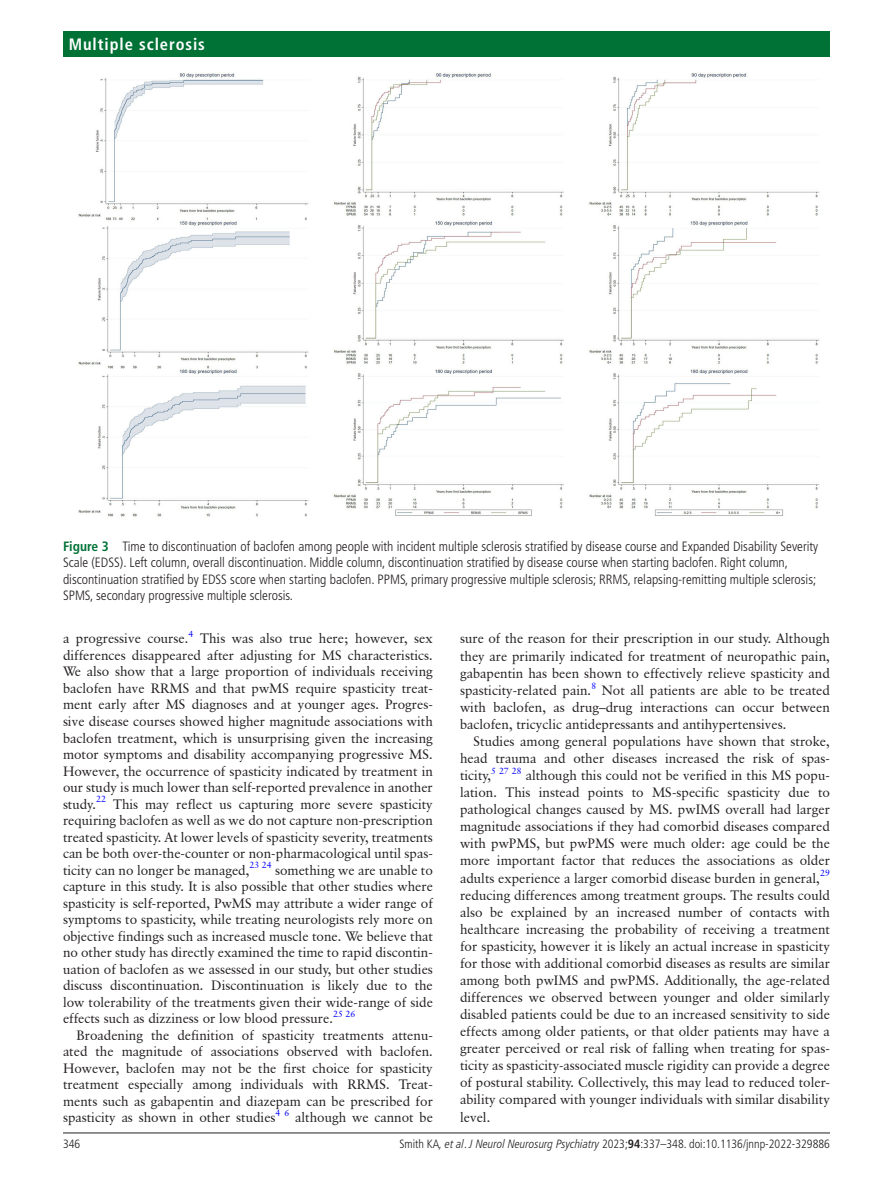
<style>
.page{position:relative;width:893px;height:1191px;background:#fff}
.page>*{position:absolute;margin:0;border:0;box-sizing:border-box;transform-origin:0 0}
.t1{font:700 condensed 16.5px "Frutiger LT Pro";letter-spacing:.055em;color:#fff}
.t2{font:13.5px/16.5px "Classical Garamond BT";color:#231f20;text-align:justify}
.t3{font:300 condensed 13.5px/16.5px "Frutiger LT Pro";color:#231f20}
.t4{font:300 condensed 12px "Frutiger LT Pro";color:#231f20}
.s1{font-weight:700;color:#007236}
.s2{font-style:italic}
.s3{font-weight:700}
</style>
<div class="page">
<hr style="left:63px;top:1132px;width:767px;height:1px;background:#231f20">
<div style="left:63px;top:31px;width:767px;height:25px;background:#007236"></div>
<img style="left:78px;top:72px;width:742px;height:445px">
<p class="t1" style="left:69px;top:34px;width:138px">Multiple sclerosis</p>
<p class="t3" style="left:63px;top:538px;width:757px"><span class="s1">Figure 3</span> Time to discontinuation of baclofen among people with incident multiple sclerosis stratified by disease course and Expanded Disability Severity Scale (EDSS). Left column, overall discontinuation. Middle column, discontinuation stratified by disease course when starting baclofen. Right column, discontinuation stratified by EDSS score when starting baclofen. PPMS, primary progressive multiple sclerosis; RRMS, relapsing-remitting multiple sclerosis; SPMS, secondary progressive multiple sclerosis.</p>
<p class="t2" style="left:63px;top:630px;width:371px">a progressive course.<sup>4</sup> This was also true here; however, sex differences disappeared after adjusting for MS characteristics.<br>We also show that a large proportion of individuals receiving baclofen have RRMS and that pwMS require spasticity treat&shy;ment early after MS diagnoses and at younger ages. Progres&shy;sive disease courses showed higher magnitude associations with baclofen treatment, which is unsurprising given the increasing motor symptoms and disability accompanying progressive MS.<br>However, the occurrence of spasticity indicated by treatment in our study is much lower than self-reported prevalence in another study.<sup>22</sup></p>
<p class="t2" style="left:63px;top:795px;width:371px;text-indent:50px">This may reflect us capturing more severe spasticity requiring baclofen as well as we do not capture non-prescription treated spasticity. At lower levels of spasticity severity, treatments can be both over-the-counter or non-pharmacological until spas&shy;ticity can no longer be managed,<sup>23</sup> <sup>24</sup> something we are unable to capture in this study. It is also possible that other studies where spasticity is self-reported, PwMS may attribute a wider range of symptoms to spasticity, while treating neurologists rely more on objective findings such as increased muscle tone. We believe that no other study has directly examined the time to rapid discontin&shy;uation of baclofen as we assessed in our study, but other studies discuss discontinuation. Discontinuation is likely due to the low tolerability of the treatments given their wide-range of side effects such as dizziness or low blood pressure.<sup>25</sup> <sup>26</sup></p>
<p class="t2" style="left:63px;top:1026px;width:371px;text-indent:14px">Broadening the definition of spasticity treatments attenu&shy;ated the magnitude of associations observed with baclofen.<br>However, baclofen may not be the first choice for spasticity treatment especially among individuals with RRMS. Treat&shy;ments such as gabapentin and diazepam can be prescribed for spasticity as shown in other studies<sup>4</sup> <sup>6</sup> although we cannot be</p>
<p class="t2" style="left:460px;top:630px;width:371px;line-height:17.1px">sure of the reason for their prescription in our study. Although they are primarily indicated for treatment of neuropathic pain, gabapentin has been shown to effectively relieve spasticity and spasticity-related pain.<sup>8</sup> Not all patients are able to be treated with baclofen, as drug–drug interactions can occur between baclofen, tricyclic antidepressants and antihypertensives.</p>
<p class="t2" style="left:460px;top:732px;width:371px;line-height:17.1px;text-indent:14px">Studies among general populations have shown that stroke, head trauma and other diseases increased the risk of spas&shy;ticity,<sup>5</sup> <sup>27</sup> <sup>28</sup> although this could not be verified in this MS popu&shy;lation. This instead points to MS-specific spasticity due to pathological changes caused by MS. pwIMS overall had larger magnitude associations if they had comorbid diseases compared with pwPMS, but pwPMS were much older: age could be the more important factor that reduces the associations as older adults experience a larger comorbid disease burden in general,<sup>29 </sup>reducing differences among treatment groups. The results could also be explained by an increased number of contacts with healthcare increasing the probability of receiving a treatment for spasticity, however it is likely an actual increase in spasticity for those with additional comorbid diseases as results are similar among both pwIMS and pwPMS. Additionally, the age-related differences we observed between younger and older similarly disabled patients could be due to an increased sensitivity to side effects among older patients, or that older patients may have a greater perceived or real risk of falling when treating for spas&shy;ticity as spasticity-associated muscle rigidity can provide a degree of postural stability. Collectively, this may lead to reduced toler&shy;ability compared with younger individuals with similar disability level.</p>
<p class="t4" style="left:63px;top:1136px;width:19px">346</p>
<p class="t4" style="left:399px;top:1136px;width:432px">Smith KA<span class="s2">, et al</span>. <span class="s2">J Neurol Neurosurg Psychiatry</span> 2023;<span class="s3">94</span>:337–348. doi:10.1136/jnnp-2022-329886</p>
</div>
